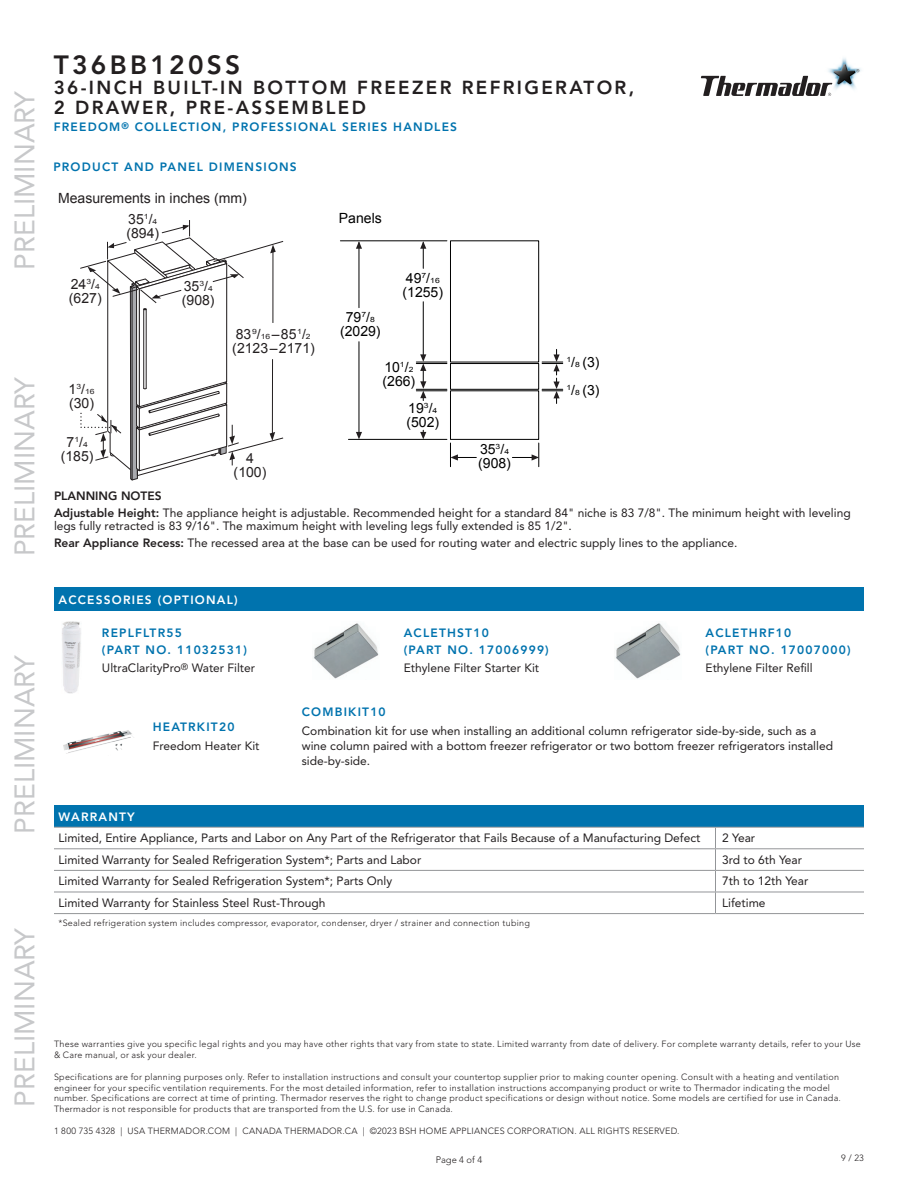
<style>
.page{position:relative;width:918px;height:1188px;background:#fff}
.page>*{position:absolute;margin:0;border:0;box-sizing:border-box;transform-origin:0 0}
.t1{font:28.05px "Avenir LT Std";color:#c7c8ca}
.Spec_Page_Title_Model{font:800 26.25px "Avenir LT Std";letter-spacing:.125em;color:#231f20}
.Spec_Page_Title_Description{font:800 18.75px/20.2px "Avenir LT Std";letter-spacing:.125em;color:#231f20}
.t2{font:14.1px/14.1px "Arial";color:#231f20}
.t3{font:14.1px/14.1px "Arial";color:#000}
.Spec_Page_Chart_Body{font:12px/13.5px "Avenir LT Std";color:#231f20}
.Spec_Page_Body_Copy{font:12px/15px "Avenir LT Std";color:#231f20}
.Spec_Page_Subhead_Blue{font:800 12px/16.5px "Avenir LT Std";letter-spacing:.1em;color:#0073ae}
.Spec_Page_Title_Series{font:800 12px "Avenir LT Std";letter-spacing:.1em;color:#0073ae}
.Spec_Page_Subhead_Bar_Blue{font:800 12px "Avenir LT Std";letter-spacing:.1em;color:#fff}
.Spec_Page_Chart_Body-2{font:800 12px "Avenir LT Std";color:#231f20}
.t4{font:300 9.3px "Avenir LT Std";color:#231f20}
.Spec_Page_Footnote{font:300 9px/10.8px "Avenir LT Std";letter-spacing:.025em;color:#231f20}
.t5{font:7.2px "Arial";color:#231f20;scale:1.19 1}
.s1{font-size:7.2px}
.s2{font-size:14.1px}
.s3{font-weight:800}
</style>
<div class="page">
<img style="left:828px;top:58px;width:33px;height:32px">
<svg style="left:701px;top:76px;width:131px;height:20px"></svg>
<div style="left:54px;top:587px;width:810px;height:24px;background:#0073ae"></div>
<img style="left:313px;top:623px;width:66px;height:56px">
<img style="left:615px;top:623px;width:66px;height:56px">
<div style="left:54px;top:806px;width:810px;height:21px;background:#0073ae"></div>
<hr style="left:54px;top:870px;width:662px;height:1px;background:#939598">
<hr style="left:716px;top:870px;width:148px;height:1px;background:#939598">
<hr style="left:54px;top:892px;width:662px;height:1px;background:#939598">
<hr style="left:716px;top:892px;width:148px;height:1px;background:#939598">
<hr style="left:54px;top:848px;width:662px;height:1px;background:#939598">
<hr style="left:716px;top:848px;width:148px;height:1px;background:#939598">
<hr style="left:54px;top:827px;width:662px;height:1px;background:#939598">
<hr style="left:716px;top:827px;width:148px;height:1px;background:#939598">
<svg style="left:715px;top:828px;width:1px;height:85px"></svg>
<hr style="left:54px;top:913px;width:662px;height:1px;background:#939598">
<hr style="left:716px;top:913px;width:148px;height:1px;background:#939598">
<img style="left:62px;top:621px;width:19px;height:72px">
<svg style="left:80px;top:220px;width:204px;height:261px"></svg>
<div style="left:450px;top:240px;width:89px;height:122px;border:1px solid #000"></div>
<div style="left:450px;top:363px;width:89px;height:27px;border:1px solid #000"></div>
<div style="left:450px;top:390px;width:89px;height:50px;border:1px solid #000"></div>
<hr style="left:340px;top:241px;width:107px;height:1px;background:#000">
<hr style="left:348px;top:439px;width:99px;height:1px;background:#000">
<hr style="left:416px;top:391px;width:31px;height:1px;background:#000">
<hr style="left:416px;top:389px;width:31px;height:1px;background:#000">
<hr style="left:416px;top:363px;width:31px;height:1px;background:#000">
<hr style="left:416px;top:362px;width:31px;height:1px;background:#000">
<hr style="left:423px;top:302px;width:1px;height:56px;background:#000">
<svg style="left:512px;top:443px;width:28px;height:24px"></svg>
<svg style="left:450px;top:443px;width:26px;height:24px"></svg>
<svg style="left:420px;top:241px;width:6px;height:27px"></svg>
<svg style="left:420px;top:430px;width:6px;height:9px"></svg>
<hr style="left:359px;top:243px;width:1px;height:65px;background:#000">
<svg style="left:356px;top:241px;width:6px;height:8px"></svg>
<hr style="left:359px;top:342px;width:1px;height:92px;background:#000">
<svg style="left:356px;top:432px;width:6px;height:7px"></svg>
<svg style="left:420px;top:354px;width:6px;height:47px"></svg>
<svg style="left:542px;top:349px;width:21px;height:54px"></svg>
<img style="left:63px;top:730px;width:71px;height:21px">
<h1 class="t1" style="left:9px;top:270px;width:181px;rotate:-90deg">PRELIMINARY</h1>
<h1 class="t1" style="left:9px;top:556px;width:181px;rotate:-90deg">PRELIMINARY</h1>
<h1 class="t1" style="left:9px;top:834px;width:181px;rotate:-90deg">PRELIMINARY</h1>
<h1 class="t1" style="left:9px;top:1107px;width:181px;rotate:-90deg">PRELIMINARY</h1>
<p class="Spec_Page_Title_Model" style="left:54px;top:49px;width:188px">T36BB120SS</p>
<p class="Spec_Page_Title_Description" style="left:54px;top:78px;width:582px">36-INCH BUILT-IN BOTTOM FREEZER REFRIGERATOR,<br>2 DRAWER, PRE-ASSEMBLED</p>
<p class="Spec_Page_Title_Series" style="left:54px;top:120px;width:405px">FREEDOM<sup>®</sup> COLLECTION, PROFESSIONAL SERIES HANDLES</p>
<p class="Spec_Page_Subhead_Blue" style="left:53px;top:159px;width:245px">PRODUCT AND PANEL DIMENSIONS</p>
<p class="t2" style="left:58px;top:192px;width:190px">Measurements in inches (mm)</p>
<p class="t2" style="left:69px;top:277px;width:34px">24<sup>3</sup>/<span class="s1">4 </span>(627)</p>
<p class="t5" style="left:69px;top:386px;width:23px"><span class="s2">1</span>3<span class="s2">/</span>16</p>
<p class="t2" style="left:69px;top:396px;width:26px">(30)</p>
<p class="t2" style="left:61px;top:436px;width:34px;text-align:center">7<sup>1</sup>/<span class="s1">4 </span>(185)</p>
<p class="t2" style="left:126px;top:212px;width:34px">35<sup>1</sup>/<span class="s1">4 </span>(894)</p>
<p class="t2" style="left:182px;top:279px;width:34px">35<sup>3</sup>/<span class="s1">4 </span>(908)</p>
<p class="t2" style="left:232px;top:327px;width:84px">83<sup>9</sup>/<span class="s1">16</span> –85<sup>1</sup>/<span class="s1">2 </span>(2123–2171)</p>
<p class="t2" style="left:234px;top:451px;width:34px;text-align:center">4 (100)</p>
<p class="t3" style="left:339px;top:211px;width:44px">Panels</p>
<p class="t3" style="left:340px;top:310px;width:42px;text-align:center">79<sup>7</sup>/<span class="s1">8 </span>(2029)</p>
<p class="t3" style="left:403px;top:271px;width:42px">49<sup>7</sup>/<span class="s1">16 </span>(1255)</p>
<p class="t3" style="left:383px;top:360px;width:34px">10<sup>1</sup>/<span class="s1">2 </span>(266)</p>
<p class="t3" style="left:406px;top:401px;width:34px">19<sup>3</sup>/<span class="s1">4 </span>(502)</p>
<p class="t3" style="left:478px;top:442px;width:34px">35<sup>3</sup>/<span class="s1">4 </span>(908)</p>
<p class="t3" style="left:567px;top:349px;width:35px;line-height:27.5px"><sup>1</sup>/<span class="s1">8</span> (3)<br><sup>1</sup>/<span class="s1">8</span> (3)</p>
<p class="Spec_Page_Chart_Body-2" style="left:54px;top:489px;width:109px">PLANNING NOTES</p>
<p class="Spec_Page_Chart_Body" style="left:54px;top:506px;width:798px"><span class="s3">Adjustable Height:</span> The appliance height is adjustable. Recommended height for a standard 84" niche is 83 7/8". The minimum height with leveling legs fully retracted is 83 9/16". The maximum height with leveling legs fully extended is 85 1/2".</p>
<p class="Spec_Page_Chart_Body" style="left:54px;top:536px;width:685px"><span class="s3">Rear Appliance Recess:</span> The recessed area at the base can be used for routing water and electric supply lines to the appliance.</p>
<p class="Spec_Page_Subhead_Bar_Blue" style="left:58px;top:593px;width:181px">ACCESSORIES (OPTIONAL)</p>
<p class="Spec_Page_Subhead_Blue" style="left:102px;top:625px;width:147px">REPLFLTR55<br>(PART NO. 11032531)</p>
<p class="Spec_Page_Body_Copy" style="left:102px;top:661px;width:155px">UltraClarityPro<sup>®</sup> Water Filter</p>
<p class="Spec_Page_Subhead_Blue" style="left:153px;top:719px;width:83px">HEATRKIT20</p>
<p class="Spec_Page_Body_Copy" style="left:153px;top:738px;width:108px">Freedom Heater Kit</p>
<p class="Spec_Page_Subhead_Blue" style="left:404px;top:625px;width:147px">ACLETHST10<br>(PART NO. 17006999)</p>
<p class="Spec_Page_Body_Copy" style="left:404px;top:661px;width:137px">Ethylene Filter Starter Kit</p>
<p class="Spec_Page_Subhead_Blue" style="left:706px;top:625px;width:147px">ACLETHRF10<br>(PART NO. 17007000)</p>
<p class="Spec_Page_Body_Copy" style="left:706px;top:661px;width:109px">Ethylene Filter Refill</p>
<p class="Spec_Page_Subhead_Blue" style="left:302px;top:704px;width:85px">COMBIKIT10</p>
<p class="Spec_Page_Body_Copy" style="left:302px;top:723px;width:533px">Combination kit for use when installing an additional column refrigerator side-by-side, such as a wine column paired with a bottom freezer refrigerator or two bottom freezer refrigerators installed side-by-side.</p>
<p class="Spec_Page_Subhead_Bar_Blue" style="left:58px;top:809px;width:78px">WARRANTY</p>
<p class="Spec_Page_Chart_Body" style="left:58px;top:831px;width:643px">Limited, Entire Appliance, Parts and Labor on Any Part of the Refrigerator that Fails Because of a Manufacturing Defect</p>
<p class="Spec_Page_Chart_Body" style="left:722px;top:831px;width:34px">2 Year</p>
<p class="Spec_Page_Chart_Body" style="left:58px;top:853px;width:364px">Limited Warranty for Sealed Refrigeration System*; Parts and Labor</p>
<p class="Spec_Page_Chart_Body" style="left:722px;top:853px;width:81px">3rd to 6th Year</p>
<p class="Spec_Page_Chart_Body" style="left:58px;top:874px;width:335px">Limited Warranty for Sealed Refrigeration System*; Parts Only</p>
<p class="Spec_Page_Chart_Body" style="left:722px;top:874px;width:88px">7th to 12th Year</p>
<p class="Spec_Page_Chart_Body" style="left:58px;top:896px;width:268px">Limited Warranty for Stainless Steel Rust-Through</p>
<p class="Spec_Page_Chart_Body" style="left:722px;top:896px;width:45px">Lifetime</p>
<p class="Spec_Page_Footnote" style="left:58px;top:918px;width:473px">*Sealed refrigeration system includes compressor, evaporator, condenser, dryer / strainer and connection tubing</p>
<p class="Spec_Page_Footnote" style="left:54px;top:1039px;width:808px">These warranties give you specific legal rights and you may have other rights that vary from state to state. Limited warranty from date of delivery. For complete warranty details, refer to your Use &amp; Care manual, or ask your dealer.</p>
<p class="Spec_Page_Footnote" style="left:54px;top:1071px;width:788px">Specifications are for planning purposes only. Refer to installation instructions and consult your countertop supplier prior to making counter opening. Consult with a heating and ventilation engineer for your specific ventilation requirements. For the most detailed information, refer to installation instructions accompanying product or write to Thermador indicating the model number. Specifications are correct at time of printing. Thermador reserves the right to change product specifications or design without notice. Some models are certified for use in Canada.<br>Thermador is not responsible for products that are transported from the U.S. for use in Canada.</p>
<p class="Spec_Page_Footnote" style="left:54px;top:1126px;width:627px">1 800 735 4328 | USA THERMADOR.COM | CANADA THERMADOR.CA | ©2023 BSH HOME APPLIANCES CORPORATION. ALL RIGHTS RESERVED.</p>
<p class="Spec_Page_Footnote" style="left:841px;top:1153px;width:24px">9 / 23</p>
<p class="t4" style="left:436px;top:1155px;width:48px">Page 4 of 4</p>
</div>
